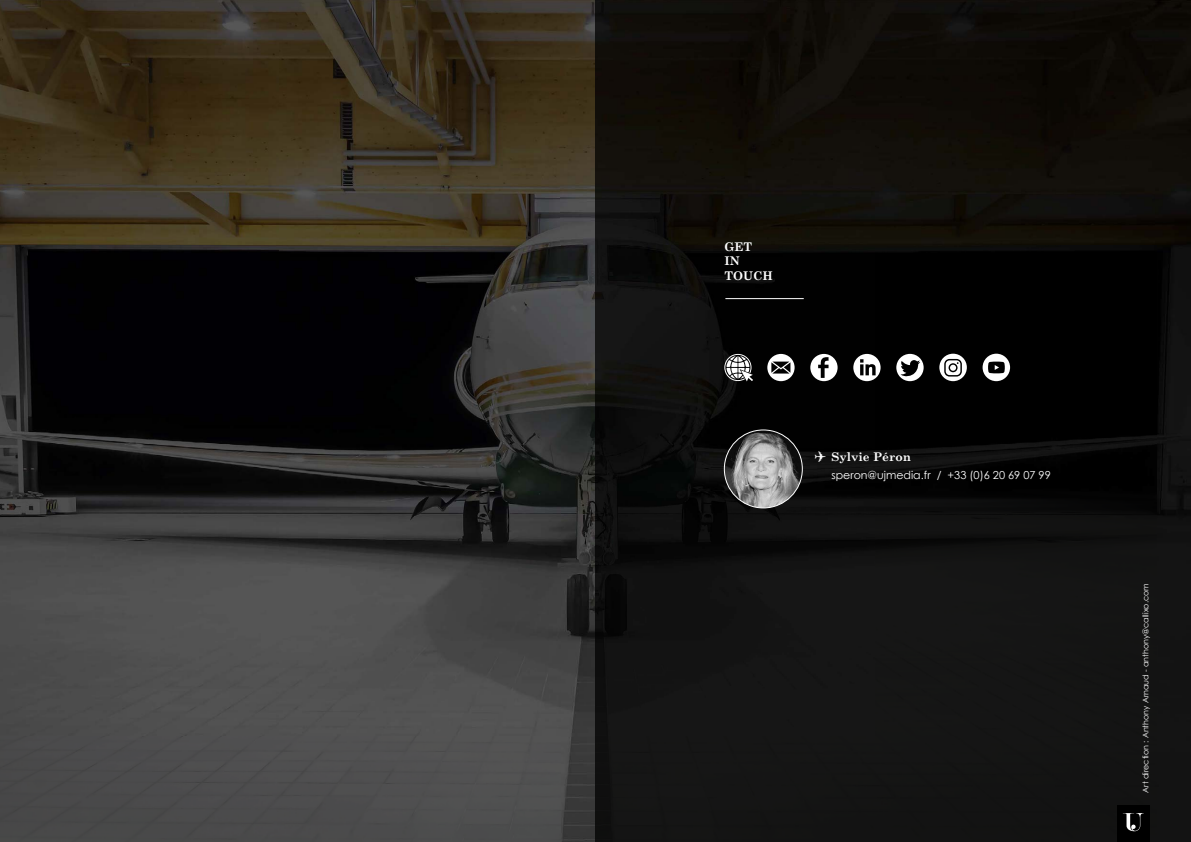
<style>
.page{position:relative;width:1191px;height:842px;background:#fff}
.page>*{position:absolute;margin:0;border:0;box-sizing:border-box;transform-origin:0 0}
.t1{font:700 12px/14.4px "Century Schoolbook";color:#fff}
.t2{font:11px "Century Gothic";color:#fff}
.t3{font:8px "Century Gothic";color:#fff}
</style>
<div class="page">
<img style="left:0;top:0;width:1191px;height:842px">
<hr style="left:725px;top:298px;width:78px;height:1px;background:#fff">
<div style="left:1117px;top:806px;width:32px;height:36px;background:#000"></div>
<svg style="left:1122px;top:813px;width:21px;height:18px"></svg>
<img style="left:724px;top:430px;width:78px;height:78px;border-radius:39px">
<div style="left:724px;top:429px;width:79px;height:79px;border:1px solid #fff;border-radius:50%"></div>
<svg style="left:810px;top:354px;width:27px;height:27px"></svg>
<svg style="left:767px;top:354px;width:27px;height:27px"></svg>
<svg style="left:724px;top:354px;width:29px;height:27px"></svg>
<svg style="left:939px;top:354px;width:27px;height:27px"></svg>
<svg style="left:982px;top:354px;width:28px;height:27px"></svg>
<svg style="left:896px;top:354px;width:27px;height:27px"></svg>
<svg style="left:853px;top:354px;width:27px;height:27px"></svg>
<svg style="left:815px;top:451px;width:11px;height:11px"></svg>
<h1 class="t1" style="left:724px;top:239px;width:50px">GET<br>IN<br>TOUCH</h1>
<h1 class="t1" style="left:831px;top:449px;width:81px">Sylvie Péron</h1>
<h2 class="t2" style="left:831px;top:468px;width:221px">speron@ujmedia.fr / +33 (0)6 20 69 07 99</h2>
<p class="t3" style="left:1140px;top:792px;width:211px;rotate:-90deg">Art direction : Anthony Arnaud - anthony@callixo.com</p>
</div>
